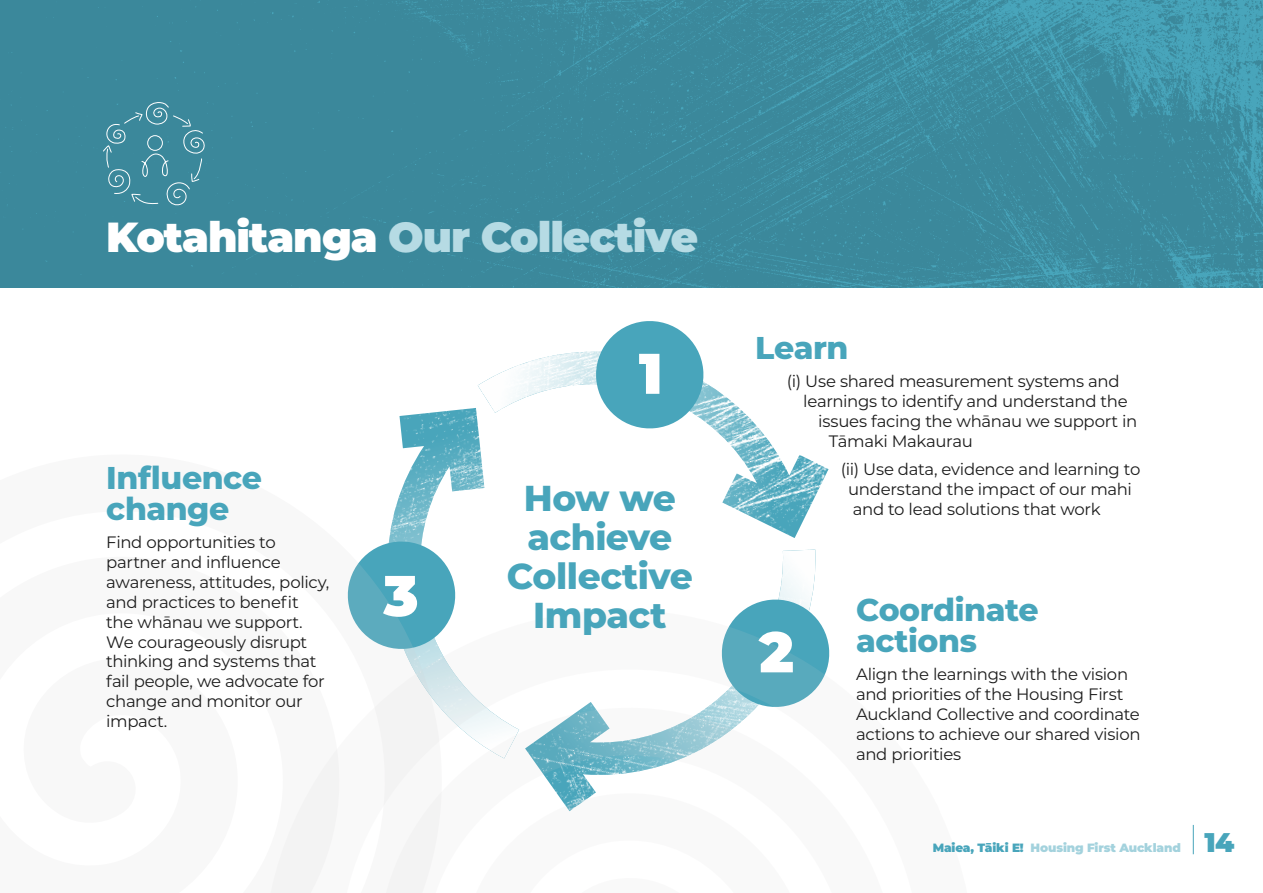
<style>
.page{position:relative;width:1263px;height:893px;background:#fff}
.page>*{position:absolute;margin:0;border:0;box-sizing:border-box;transform-origin:0 0}
.t1{font:900 57.15px "Montserrat";color:#fff}
.t2{font:900 42px "Montserrat";letter-spacing:-.025em;color:#b6dbe4}
.t3{font:800 36px/39px "Montserrat";letter-spacing:-.015em;color:#48a5bb;text-align:center}
.t4{font:800 31.5px/31.5px "Montserrat";letter-spacing:-.015em;color:#48a5bb}
.t5{font:900 27px "Montserrat";color:#48a5bb}
.t6{font:16.5px/19.8px "Montserrat";letter-spacing:-.02em;color:#1c1c1c}
.t7{font:900 12px "Montserrat";letter-spacing:-.01em;color:#a3d2dd}
.s1{color:#fff}
.s2{color:#48a5bb}
</style>
<div class="page">
<img style="left:0;top:0;width:1263px;height:288px">
<svg style="left:779px;top:550px;width:37px;height:47px"></svg>
<svg style="left:399px;top:408px;width:79px;height:84px"></svg>
<svg style="left:478px;top:352px;width:350px;height:186px"></svg>
<svg style="left:593px;top:321px;width:113px;height:110px"></svg>
<svg style="left:744px;top:597px;width:68px;height:13px"></svg>
<svg style="left:102px;top:102px;width:105px;height:106px"></svg>
<svg style="left:442px;top:560px;width:14px;height:50px"></svg>
<svg style="left:347px;top:435px;width:95px;height:175px"></svg>
<svg style="left:271px;top:610px;width:559px;height:283px"></svg>
<svg style="left:1193px;top:825px;width:1px;height:29px"></svg>
<h2 class="t2" style="left:106px;top:206px;width:593px"><span class="s1">Kotahitanga</span> Our Collective</h2>
<h3 class="t4" style="left:106px;top:460px;width:157px">Influence change</h3>
<p class="t6" style="left:106px;top:532px;width:224px">Find opportunities to partner and influence awareness, attitudes, policy, and practices to benefit the whānau we support.<br>We courageously disrupt thinking and systems that fail people, we advocate for change and monitor our impact.</p>
<h1 class="t1" style="left:383px;top:553px;width:37px">3</h1>
<h1 class="t1" style="left:639px;top:331px;width:25px">1</h1>
<h3 class="t3" style="left:507px;top:477px;width:187px">How we achieve<br>Collective</h3>
<h3 class="t3" style="left:533px;top:594px;width:135px">Impact</h3>
<h3 class="t4" style="left:755px;top:330px;width:95px">Learn</h3>
<p class="t6" style="left:787px;top:371px;width:334px">(i) Use shared measurement systems and</p>
<p class="t6" style="left:803px;top:391px;width:326px">learnings to identify and understand the</p>
<p class="t6" style="left:818px;top:411px;width:321px">issues facing the whānau we support in</p>
<p class="t6" style="left:829px;top:430px;width:146px">Tāmaki Makaurau</p>
<p class="t6" style="left:848px;top:459px;width:294px;text-indent:-8px">(ii) Use data, evidence and learning to understand the impact of our mahi and to lead solutions that work</p>
<h1 class="t1" style="left:759px;top:609px;width:36px">2</h1>
<h3 class="t4" style="left:856px;top:592px;width:184px">Coordinate actions</h3>
<p class="t6" style="left:856px;top:664px;width:286px">Align the learnings with the vision and priorities of the Housing First<br>Auckland Collective and coordinate actions to achieve our shared vision and priorities</p>
<p class="t7" style="left:933px;top:839px;width:250px"><span class="s2">Maiea, Tāiki E!</span> Housing First Auckland</p>
<h3 class="t5" style="left:1204px;top:822px;width:31px">14</h3>
</div>
